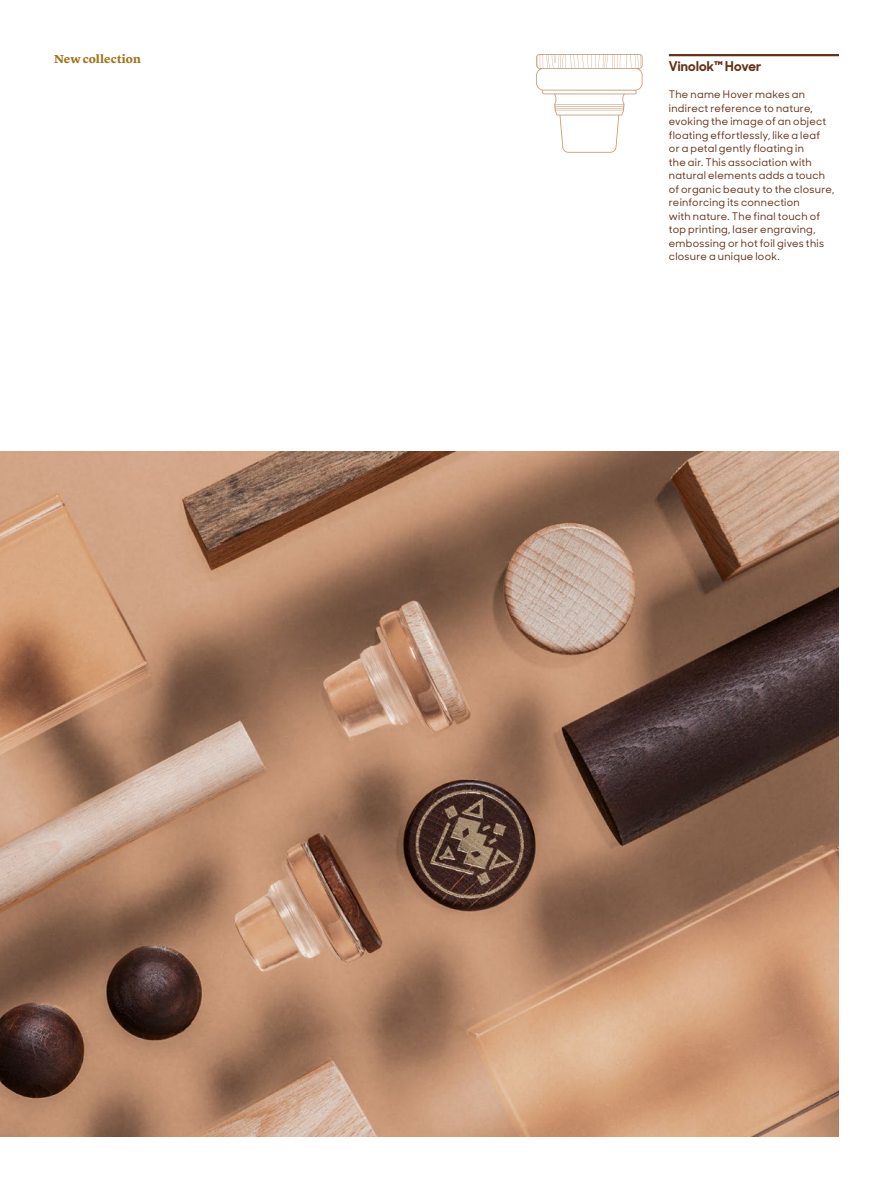
<style>
.page{position:relative;width:893px;height:1191px;background:#fff}
.page>*{position:absolute;margin:0;border:0;box-sizing:border-box;transform-origin:0 0}
.t1{font:700 13.5px "Sharp Sans Display No 1";letter-spacing:.015em;color:#653119}
.t2{font:700 12px "Lyon Text";letter-spacing:.005em;color:#a37316}
.t3{font:500 10.5px/13.5px "Sharp Sans Display No 1";letter-spacing:.025em;color:#653119}
</style>
<div class="page">
<img style="left:0;top:451px;width:839px;height:686px">
<svg style="left:536px;top:54px;width:106px;height:99px"></svg>
<hr style="left:669px;top:54px;width:170px;height:2px;background:#653119">
<p class="t2" style="left:54px;top:50px;width:88px">New collection</p>
<p class="t1" style="left:669px;top:55px;width:94px">Vinolok™ Hover</p>
<p class="t3" style="left:669px;top:87px;width:167px">The name Hover makes an indirect reference to nature, evoking the image of an object floating effortlessly, like a leaf<br>or a petal gently floating in<br>the air. This association with natural elements adds a touch of organic beauty to the closure, reinforcing its connection<br>with nature. The final touch of top printing, laser engraving, embossing or hot foil gives this closure a unique look.</p>
</div>
